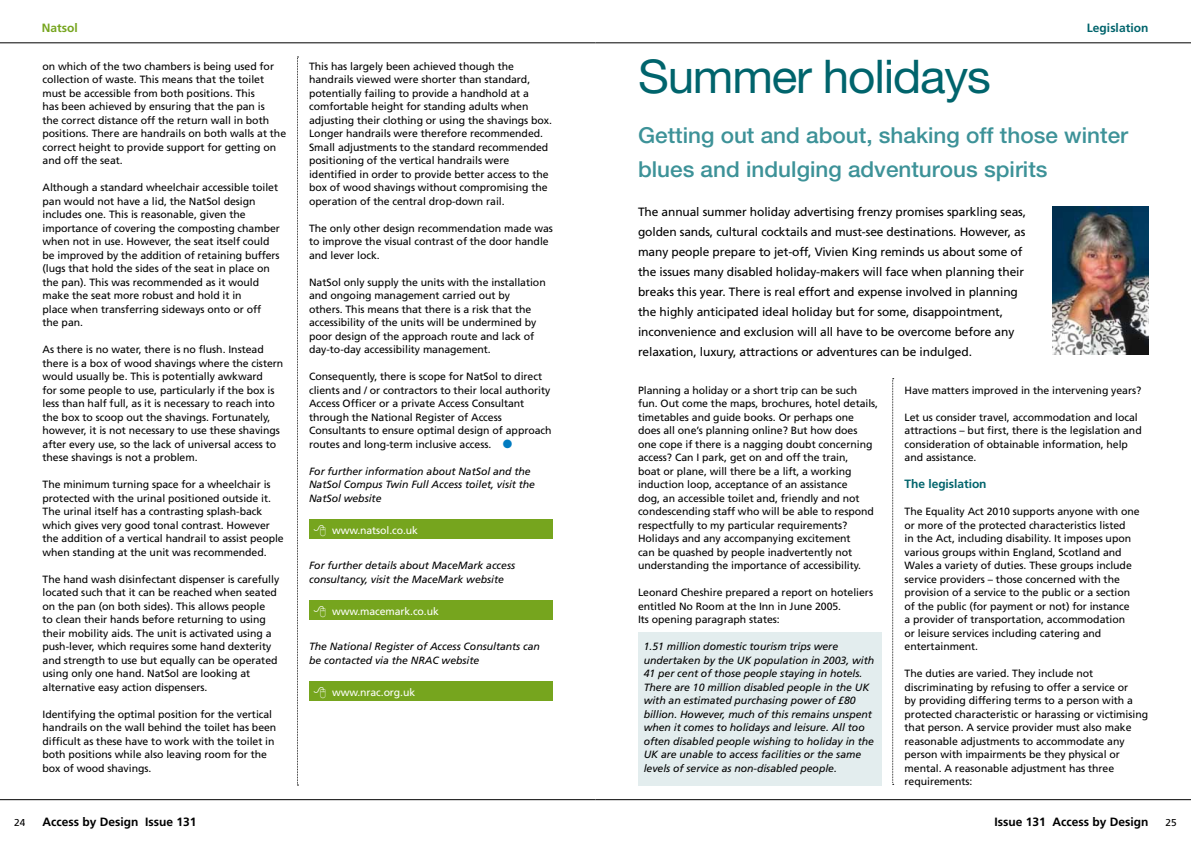
<style>
.page{position:relative;width:1191px;height:842px;background:#fff}
.page>*{position:absolute;margin:0;border:0;box-sizing:border-box;transform-origin:0 0}
.t1{font:46.5px "Helvetica Neue";letter-spacing:-.025em;color:#00646c}
.t2{font:500 22px/34px "Helvetica Neue";color:#3d9298}
.t3{font:12px/20px "Frutiger";letter-spacing:-.01em;color:#000}
.t4{font:700 12px "Frutiger";color:#000}
.t5{font:700 12px "Frutiger";letter-spacing:-.005em;color:#00646c}
.t6{font:700 12px "Frutiger";color:#76a51e}
.t7{font:10.5px/13.5px "Frutiger";letter-spacing:-.005em;color:#000}
.t8{font:italic 10.5px/13.5px "Frutiger";letter-spacing:-.005em;color:#000}
.t9{font:10.5px "Frutiger";letter-spacing:-.01em;color:#fff}
.t10{font:10px "Frutiger";color:#000}
.s1{color:#007bc0}
</style>
<div class="page">
<hr style="left:595px;top:799px;width:596px;height:1px;background:#000">
<svg style="left:297px;top:57px;width:1px;height:729px"></svg>
<div style="left:309px;top:519px;width:244px;height:19px;background:#76a51e"></div>
<div style="left:309px;top:600px;width:244px;height:19px;background:#76a51e"></div>
<div style="left:309px;top:681px;width:244px;height:19px;background:#76a51e"></div>
<div style="left:638px;top:632px;width:243px;height:153px;background:#e3edee"></div>
<svg style="left:892px;top:378px;width:1px;height:407px"></svg>
<img style="left:1053px;top:207px;width:95px;height:147px">
<hr style="left:0;top:43px;width:595px;height:1px;background:#000">
<hr style="left:595px;top:43px;width:596px;height:1px;background:#000">
<hr style="left:0;top:799px;width:595px;height:1px;background:#000">
<p class="t6" style="left:42px;top:20px;width:38px">Natsol</p>
<p class="t7" style="left:43px;top:59px;width:245px">on which of the two chambers is being used for collection of waste. This means that the toilet must be accessible from both positions. This<br>has been achieved by ensuring that the pan is<br>the correct distance off the return wall in both positions. There are handrails on both walls at the correct height to provide support for getting on and off the seat.</p>
<p class="t7" style="left:43px;top:181px;width:239px">Although a standard wheelchair accessible toilet pan would not have a lid, the NatSol design includes one. This is reasonable, given the importance of covering the composting chamber when not in use. However, the seat itself could be improved by the addition of retaining buffers (lugs that hold the sides of the seat in place on the pan). This was recommended as it would make the seat more robust and hold it in<br>place when transferring sideways onto or off the pan.</p>
<p class="t7" style="left:43px;top:343px;width:242px">As there is no water, there is no flush. Instead there is a box of wood shavings where the cistern would usually be. This is potentially awkward<br>for some people to use, particularly if the box is less than half full, as it is necessary to reach into the box to scoop out the shavings. Fortunately, however, it is not necessary to use these shavings after every use, so the lack of universal access to these shavings is not a problem.</p>
<p class="t7" style="left:43px;top:478px;width:243px">The minimum turning space for a wheelchair is protected with the urinal positioned outside it.<br>The urinal itself has a contrasting splash-back which gives very good tonal contrast. However the addition of a vertical handrail to assist people when standing at the unit was recommended.</p>
<p class="t7" style="left:43px;top:572px;width:238px">The hand wash disinfectant dispenser is carefully located such that it can be reached when seated on the pan (on both sides). This allows people<br>to clean their hands before returning to using their mobility aids. The unit is activated using a push-lever, which requires some hand dexterity and strength to use but equally can be operated using only one hand. NatSol are looking at alternative easy action dispensers.</p>
<p class="t7" style="left:43px;top:707px;width:235px">Identifying the optimal position for the vertical handrails on the wall behind the toilet has been difficult as these have to work with the toilet in both positions while also leaving room for the box of wood shavings.</p>
<p class="t7" style="left:309px;top:59px;width:244px">This has largely been achieved though the handrails viewed were shorter than standard, potentially failing to provide a handhold at a comfortable height for standing adults when adjusting their clothing or using the shavings box.<br>Longer handrails were therefore recommended.<br>Small adjustments to the standard recommended positioning of the vertical handrails were identified in order to provide better access to the box of wood shavings without compromising the operation of the central drop-down rail.</p>
<p class="t7" style="left:309px;top:221px;width:245px">The only other design recommendation made was to improve the visual contrast of the door handle and lever lock.</p>
<p class="t7" style="left:309px;top:275px;width:238px">NatSol only supply the units with the installation and ongoing management carried out by others. This means that there is a risk that the accessibility of the units will be undermined by poor design of the approach route and lack of day-to-day accessibility management.</p>
<p class="t7" style="left:309px;top:370px;width:244px">Consequently, there is scope for NatSol to direct clients and / or contractors to their local authority Access Officer or a private Access Consultant through the National Register of Access Consultants to ensure optimal design of approach routes and long-term inclusive access. <span class="s1">●</span></p>
<p class="t8" style="left:309px;top:464px;width:227px">For further information about NatSol and the<br>NatSol Compus Twin Full Access toilet, visit the<br>NatSol website</p>
<p class="t9" style="left:332px;top:524px;width:87px">www.natsol.co.uk</p>
<p class="t8" style="left:309px;top:559px;width:208px">For further details about MaceMark access consultancy, visit the MaceMark website</p>
<p class="t9" style="left:332px;top:605px;width:108px">www.macemark.co.uk</p>
<p class="t8" style="left:309px;top:640px;width:232px">The National Register of Access Consultants can be contacted via the NRAC website</p>
<p class="t9" style="left:332px;top:686px;width:85px">www.nrac.org.uk</p>
<p class="t5" style="left:1087px;top:20px;width:63px">Legislation</p>
<h1 class="t1" style="left:638px;top:49px;width:354px">Summer holidays</h1>
<h2 class="t2" style="left:638px;top:118px;width:491px">Getting out and about, shaking off those winter blues and indulging adventurous spirits</h2>
<p class="t3" style="left:638px;top:202px;width:389px">The annual summer holiday advertising frenzy promises sparkling seas, golden sands, cultural cocktails and must-see destinations. However, as many people prepare to jet-off, Vivien King reminds us about some of the issues many disabled holiday-makers will face when planning their breaks this year. There is real effort and expense involved in planning the highly anticipated ideal holiday but for some, disappointment, inconvenience and exclusion will all have to be overcome before any relaxation, luxury, attractions or adventures can be indulged.</p>
<p class="t7" style="left:638px;top:383px;width:242px">Planning a holiday or a short trip can be such fun. Out come the maps, brochures, hotel details, timetables and guide books. Or perhaps one does all one’s planning online? But how does one cope if there is a nagging doubt concerning access? Can I park, get on and off the train,<br>boat or plane, will there be a lift, a working induction loop, acceptance of an assistance<br>dog, an accessible toilet and, friendly and not condescending staff who will be able to respond respectfully to my particular requirements?<br>Holidays and any accompanying excitement<br>can be quashed by people inadvertently not understanding the importance of accessibility.</p>
<p class="t7" style="left:638px;top:586px;width:236px">Leonard Cheshire prepared a report on hoteliers entitled No Room at the Inn in June 2005.<br>Its opening paragraph states:</p>
<p class="t8" style="left:643px;top:640px;width:232px">1.51 million domestic tourism trips were undertaken by the UK population in 2003, with 41 per cent of those people staying in hotels.<br>There are 10 million disabled people in the UK with an estimated purchasing power of £80 billion. However, much of this remains unspent when it comes to holidays and leisure. All too often disabled people wishing to holiday in the UK are unable to access facilities or the same levels of service as non-disabled people.</p>
<p class="t7" style="left:904px;top:383px;width:238px">Have matters improved in the intervening years?</p>
<p class="t7" style="left:904px;top:410px;width:239px">Let us consider travel, accommodation and local attractions – but first, there is the legislation and consideration of obtainable information, help and assistance.</p>
<p class="t5" style="left:904px;top:477px;width:84px">The legislation</p>
<p class="t7" style="left:904px;top:505px;width:237px">The Equality Act 2010 supports anyone with one or more of the protected characteristics listed<br>in the Act, including disability. It imposes upon various groups within England, Scotland and Wales a variety of duties. These groups include service providers – those concerned with the provision of a service to the public or a section of the public (for payment or not) for instance<br>a provider of transportation, accommodation<br>or leisure services including catering and entertainment.</p>
<p class="t7" style="left:904px;top:667px;width:245px">The duties are varied. They include not discriminating by refusing to offer a service or<br>by providing differing terms to a person with a protected characteristic or harassing or victimising that person. A service provider must also make reasonable adjustments to accommodate any person with impairments be they physical or mental. A reasonable adjustment has three requirements:</p>
<p class="t10" style="left:14px;top:816px;width:13px">24</p>
<p class="t4" style="left:43px;top:814px;width:156px">Access by Design Issue 131</p>
<p class="t4" style="left:994px;top:814px;width:156px">Issue 131 Access by Design</p>
<p class="t10" style="left:1165px;top:816px;width:13px">25</p>
</div>
